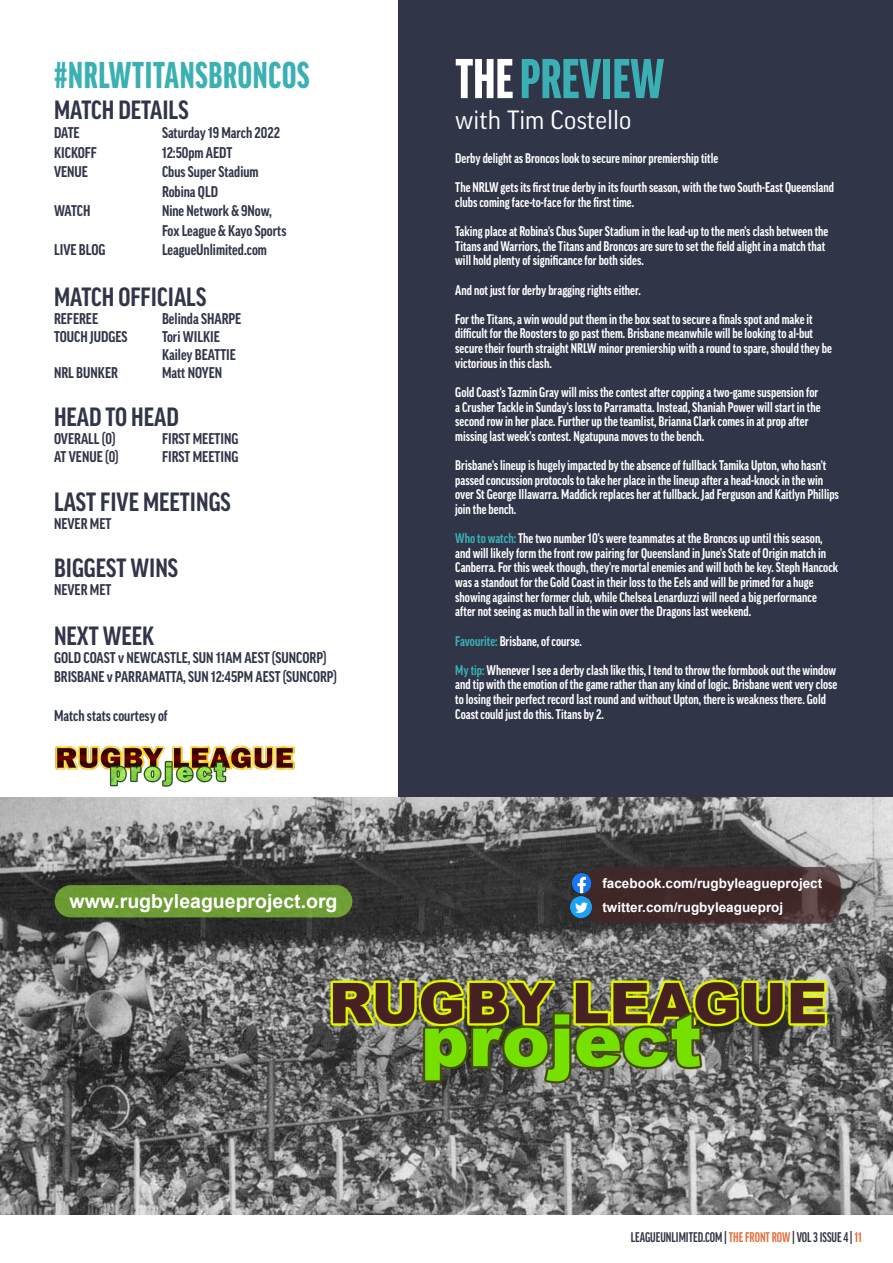
<style>
.page{position:relative;width:893px;height:1263px;background:#fff}
.page>*{position:absolute;margin:0;border:0;box-sizing:border-box;transform-origin:0 0}
.t1{font:900 extra-condensed 54px "Good Pro";color:#3ab0b4}
.t2{font:900 extra-condensed 36px "Good Pro";letter-spacing:.02em;color:#3ab0b4}
.t3{font:700 condensed 25.5px "Good Pro";color:#303548}
.t4{font:25.5px "Good Pro";color:#fff}
.t5{font:700 19.5px "Arial";color:#fff}
.LU_Program_general_t{font:700 condensed 15px "Good Pro";color:#303548}
.LU_Program_general_t-2{font:700 condensed 13.5px/14.7px "Good Pro";color:#fff;scale:.96 1}
.t6{font:700 13.5px "Arial";color:#fff}
.t7{font:700 extra-condensed 13.5px "Good Pro";color:#323546}
.s1{color:#fff}
.s2{color:#3ab0b4}
.s3{color:#e36e3a}
</style>
<div class="page">
<hr style="left:0;top:31px;width:1px;height:33px;background:#3ab0b4">
<div style="left:398px;top:0;width:495px;height:797px;background:#303548"></div>
<img style="left:55px;top:745px;width:240px;height:42px">
<img style="left:0;top:797px;width:893px;height:417px">
<div style="left:585px;top:867px;width:256px;height:57px;background:#452526;border-radius:18px"></div>
<div style="left:55px;top:885px;width:297px;height:32px;background:#6d9d33;border-radius:16px"></div>
<img style="left:571px;top:873px;width:21px;height:20px">
<img style="left:571px;top:897px;width:21px;height:21px">
<p class="t2" style="left:54px;top:55px;width:257px">#NRLWTITANSBRONCOS</p>
<p class="t3" style="left:54px;top:96px;width:136px">MATCH DETAILS</p>
<p class="LU_Program_general_t" style="left:54px;top:125px;width:27px">DATE</p>
<p class="LU_Program_general_t" style="left:162px;top:125px;width:119px">Saturday 19 March 2022</p>
<p class="LU_Program_general_t" style="left:54px;top:144px;width:44px">KICKOFF</p>
<p class="LU_Program_general_t" style="left:162px;top:144px;width:72px">12:50pm AEDT</p>
<p class="LU_Program_general_t" style="left:54px;top:164px;width:36px">VENUE</p>
<p class="LU_Program_general_t" style="left:162px;top:164px;width:98px">Cbus Super Stadium</p>
<p class="LU_Program_general_t" style="left:162px;top:183px;width:58px">Robina QLD</p>
<p class="LU_Program_general_t" style="left:54px;top:203px;width:38px">WATCH</p>
<p class="LU_Program_general_t" style="left:162px;top:203px;width:111px">Nine Network &amp; 9Now,</p>
<p class="LU_Program_general_t" style="left:162px;top:222px;width:126px">Fox League &amp; Kayo Sports</p>
<p class="LU_Program_general_t" style="left:54px;top:242px;width:53px">LIVE BLOG</p>
<p class="LU_Program_general_t" style="left:162px;top:242px;width:106px">LeagueUnlimited.com</p>
<p class="t3" style="left:54px;top:282px;width:154px">MATCH OFFICIALS</p>
<p class="LU_Program_general_t" style="left:54px;top:310px;width:46px">REFEREE</p>
<p class="LU_Program_general_t" style="left:162px;top:310px;width:81px">Belinda SHARPE</p>
<p class="LU_Program_general_t" style="left:54px;top:328px;width:75px">TOUCH JUDGES</p>
<p class="LU_Program_general_t" style="left:162px;top:328px;width:60px">Tori WILKIE</p>
<p class="LU_Program_general_t" style="left:162px;top:346px;width:76px">Kailey BEATTIE</p>
<p class="LU_Program_general_t" style="left:54px;top:364px;width:66px">NRL BUNKER</p>
<p class="LU_Program_general_t" style="left:162px;top:364px;width:62px">Matt NOYEN</p>
<p class="t3" style="left:54px;top:402px;width:126px">HEAD TO HEAD</p>
<p class="LU_Program_general_t" style="left:54px;top:430px;width:63px">OVERALL (0)</p>
<p class="LU_Program_general_t" style="left:162px;top:430px;width:78px">FIRST MEETING</p>
<p class="LU_Program_general_t" style="left:54px;top:448px;width:66px">AT VENUE (0)</p>
<p class="LU_Program_general_t" style="left:162px;top:448px;width:78px">FIRST MEETING</p>
<p class="t3" style="left:54px;top:488px;width:178px">LAST FIVE MEETINGS</p>
<p class="LU_Program_general_t" style="left:54px;top:515px;width:59px">NEVER MET</p>
<p class="t3" style="left:54px;top:554px;width:126px">BIGGEST WINS</p>
<p class="LU_Program_general_t" style="left:54px;top:581px;width:59px">NEVER MET</p>
<p class="t3" style="left:54px;top:621px;width:102px">NEXT WEEK</p>
<p class="LU_Program_general_t" style="left:54px;top:649px;width:274px">GOLD COAST v NEWCASTLE, SUN 11AM AEST (SUNCORP)</p>
<p class="LU_Program_general_t" style="left:54px;top:668px;width:285px">BRISBANE v PARRAMATTA, SUN 12:45PM AEST (SUNCORP)</p>
<p class="LU_Program_general_t" style="left:54px;top:707px;width:115px">Match stats courtesy of</p>
<p class="t1" style="left:455px;top:49px;width:210px"><span class="s1">THE</span> PREVIEW</p>
<p class="t4" style="left:455px;top:105px;width:177px">with Tim Costello</p>
<p class="LU_Program_general_t-2" style="left:455px;top:151px;width:276px">Derby delight as Broncos look to secure minor premiership title</p>
<p class="LU_Program_general_t-2" style="left:455px;top:180px;width:396px">The NRLW gets its first true derby in its fourth season, with the two South-East Queensland clubs coming face-to-face for the first time.</p>
<p class="LU_Program_general_t-2" style="left:455px;top:224px;width:390px">Taking place at Robina's Cbus Super Stadium in the lead-up to the men's clash between the<br>Titans and Warriors, the Titans and Broncos are sure to set the field alight in a match that will hold plenty of significance for both sides.</p>
<p class="LU_Program_general_t-2" style="left:455px;top:282px;width:195px">And not just for derby bragging rights either.</p>
<p class="LU_Program_general_t-2" style="left:455px;top:312px;width:394px">For the Titans, a win would put them in the box seat to secure a finals spot and make it difficult for the Roosters to go past them. Brisbane meanwhile will be looking to al-but secure their fourth straight NRLW minor premiership with a round to spare, should they be victorious in this clash.</p>
<p class="LU_Program_general_t-2" style="left:455px;top:385px;width:382px">Gold Coast's Tazmin Gray will miss the contest after copping a two-game suspension for a Crusher Tackle in Sunday's loss to Parramatta. Instead, Shaniah Power will start in the second row in her place. Further up the teamlist, Brianna Clark comes in at prop after missing last week's contest. Ngatupuna moves to the bench.</p>
<p class="LU_Program_general_t-2" style="left:455px;top:458px;width:401px">Brisbane's lineup is hugely impacted by the absence of fullback Tamika Upton, who hasn't passed concussion protocols to take her place in the lineup after a head-knock in the win over St George Illawarra. Maddick replaces her at fullback. Jad Ferguson and Kaitlyn Phillips join the bench.</p>
<p class="LU_Program_general_t-2" style="left:455px;top:531px;width:400px"><span class="s2">Who to watch:</span>The two number 10's were teammates at the Broncos up until this season, and will likely form the front row pairing for Queensland in June's State of Origin match in Canberra. For this week though, they're mortal enemies and will both be key. Steph Hancock was a standout for the Gold Coast in their loss to the Eels and will be primed for a huge showing against her former club, while Chelsea Lenarduzzi will need a big performance after not seeing as much ball in the win over the Dragons last weekend.</p>
<p class="LU_Program_general_t-2" style="left:455px;top:633px;width:133px"><span class="s2">Favourite:</span> Brisbane, of course.</p>
<p class="LU_Program_general_t-2" style="left:455px;top:663px;width:400px"><span class="s2">My tip:</span> Whenever I see a derby clash like this, I tend to throw the formbook out the window and tip with the emotion of the game rather than any kind of logic. Brisbane went very close to losing their perfect record last round and without Upton, there is weakness there. Gold Coast could just do this. Titans by 2.</p>
<p class="t6" style="left:602px;top:874px;width:221px">facebook.com/rugbyleagueproject</p>
<p class="t5" style="left:70px;top:889px;width:269px">www.rugbyleagueproject.org</p>
<p class="t6" style="left:602px;top:898px;width:182px">twitter.com/rugbyleagueproj</p>
<p class="t7" style="left:631px;top:1229px;width:232px">LEAGUEUNLIMITED.COM | <span class="s3">THE FRONT ROW</span> | VOL 3 ISSUE 4 | <span class="s3">11</span></p>
</div>
